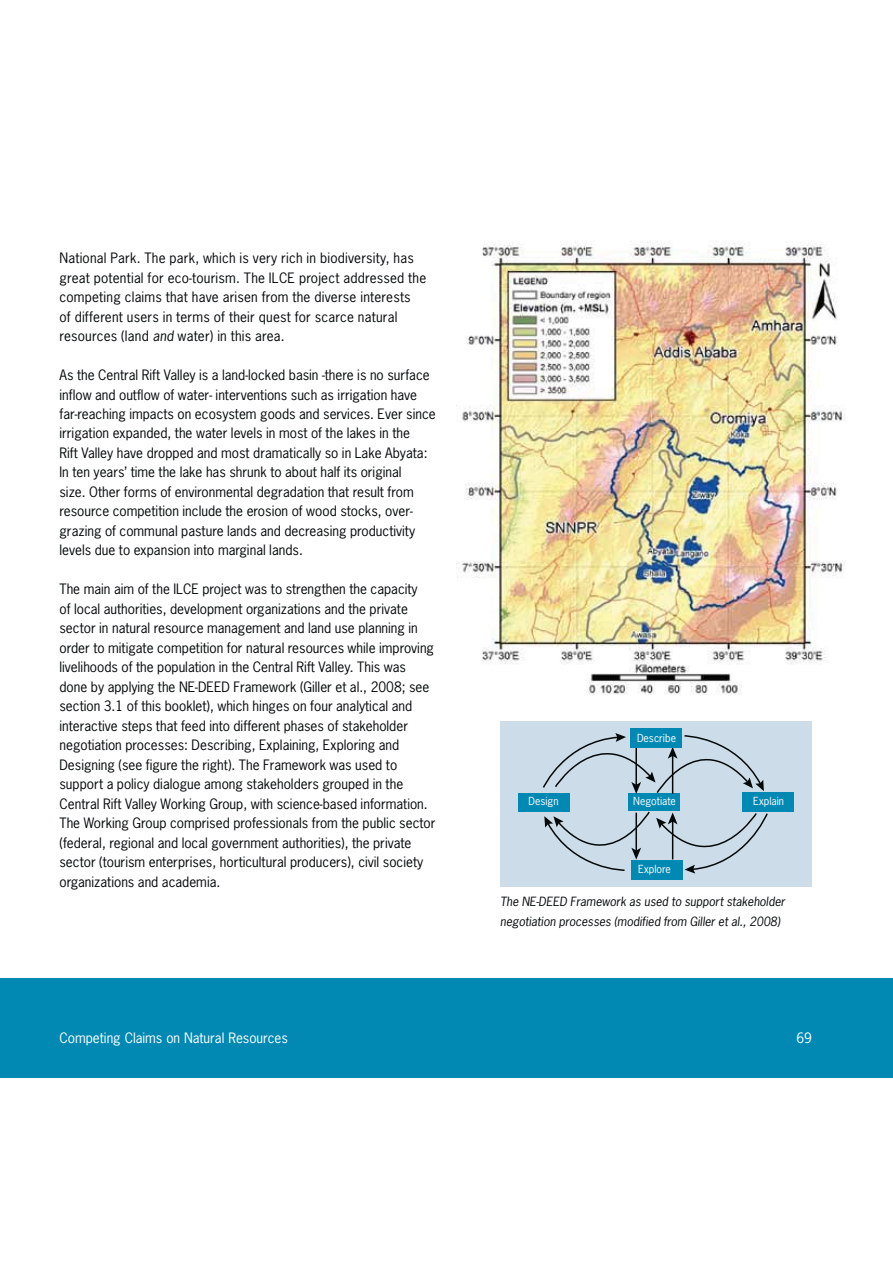
<style>
.page{position:relative;width:893px;height:1263px;background:#fff}
.page>*{position:absolute;margin:0;border:0;box-sizing:border-box;transform-origin:0 0}
.t1{font:13.5px/19.5px "News Gothic Std";color:#040809}
.t2{font:13.5px "News Gothic Std";color:#fff}
.t3{font:italic 12px/19.5px "News Gothic Std";color:#040809}
.t4{font:10.5px "News Gothic Std";color:#fff}
.s1{font-style:italic}
</style>
<div class="page">
<div style="left:0;top:979px;width:893px;height:99px;background:#0289b3"></div>
<img style="left:457px;top:241px;width:389px;height:454px">
<div style="left:500px;top:721px;width:312px;height:165px;background:#ccdde9"></div>
<div style="left:517px;top:793px;width:52px;height:18px;background:#0289b3"></div>
<div style="left:628px;top:794px;width:52px;height:17px;background:#0289b3"></div>
<div style="left:742px;top:792px;width:52px;height:19px;background:#0289b3"></div>
<svg style="left:544px;top:811px;width:224px;height:69px"></svg>
<svg style="left:543px;top:733px;width:221px;height:61px"></svg>
<div style="left:630px;top:728px;width:52px;height:19px;background:#0289b3"></div>
<p class="t1" style="left:60px;top:249px;width:368px">National Park. The park, which is very rich in biodiversity, has great potential for eco-tourism. The ILCE project addressed the competing claims that have arisen from the diverse interests<br>of different users in terms of their quest for scarce natural resources (land <span class="s1">and</span> water) in this area.</p>
<p class="t1" style="left:60px;top:366px;width:378px">As the Central Rift Valley is a land-locked basin -there is no surface inflow and outflow of water- interventions such as irrigation have far-reaching impacts on ecosystem goods and services. Ever since irrigation expanded, the water levels in most of the lakes in the<br>Rift Valley have dropped and most dramatically so in Lake Abyata:<br>In ten years’ time the lake has shrunk to about half its original<br>size. Other forms of environmental degradation that result from resource competition include the erosion of wood stocks, over&shy;grazing of communal pasture lands and decreasing productivity levels due to expansion into marginal lands.</p>
<p class="t1" style="left:60px;top:581px;width:377px">The main aim of the ILCE project was to strengthen the capacity<br>of local authorities, development organizations and the private sector in natural resource management and land use planning in order to mitigate competition for natural resources while improving livelihoods of the population in the Central Rift Valley. This was done by applying the NE-DEED Framework (Giller et al., 2008; see section 3.1 of this booklet), which hinges on four analytical and interactive steps that feed into different phases of stakeholder negotiation processes: Describing, Explaining, Exploring and Designing (see figure the right). The Framework was used to support a policy dialogue among stakeholders grouped in the Central Rift Valley Working Group, with science-based information.<br>The Working Group comprised professionals from the public sector (federal, regional and local government authorities), the private sector (tourism enterprises, horticultural producers), civil society organizations and academia.</p>
<p class="t4" style="left:637px;top:734px;width:41px">Describe</p>
<p class="t4" style="left:528px;top:797px;width:32px">Design</p>
<p class="t4" style="left:633px;top:797px;width:44px">Negotiate</p>
<p class="t4" style="left:753px;top:797px;width:32px">Explain</p>
<p class="t4" style="left:638px;top:865px;width:34px">Explore</p>
<p class="t3" style="left:500px;top:893px;width:286px">The NE-DEED Framework as used to support stakeholder negotiation processes (modified from Giller et al., 2008)</p>
<p class="t2" style="left:60px;top:1032px;width:230px">Competing Claims on Natural Resources</p>
<p class="t2" style="left:796px;top:1032px;width:17px">69</p>
</div>
